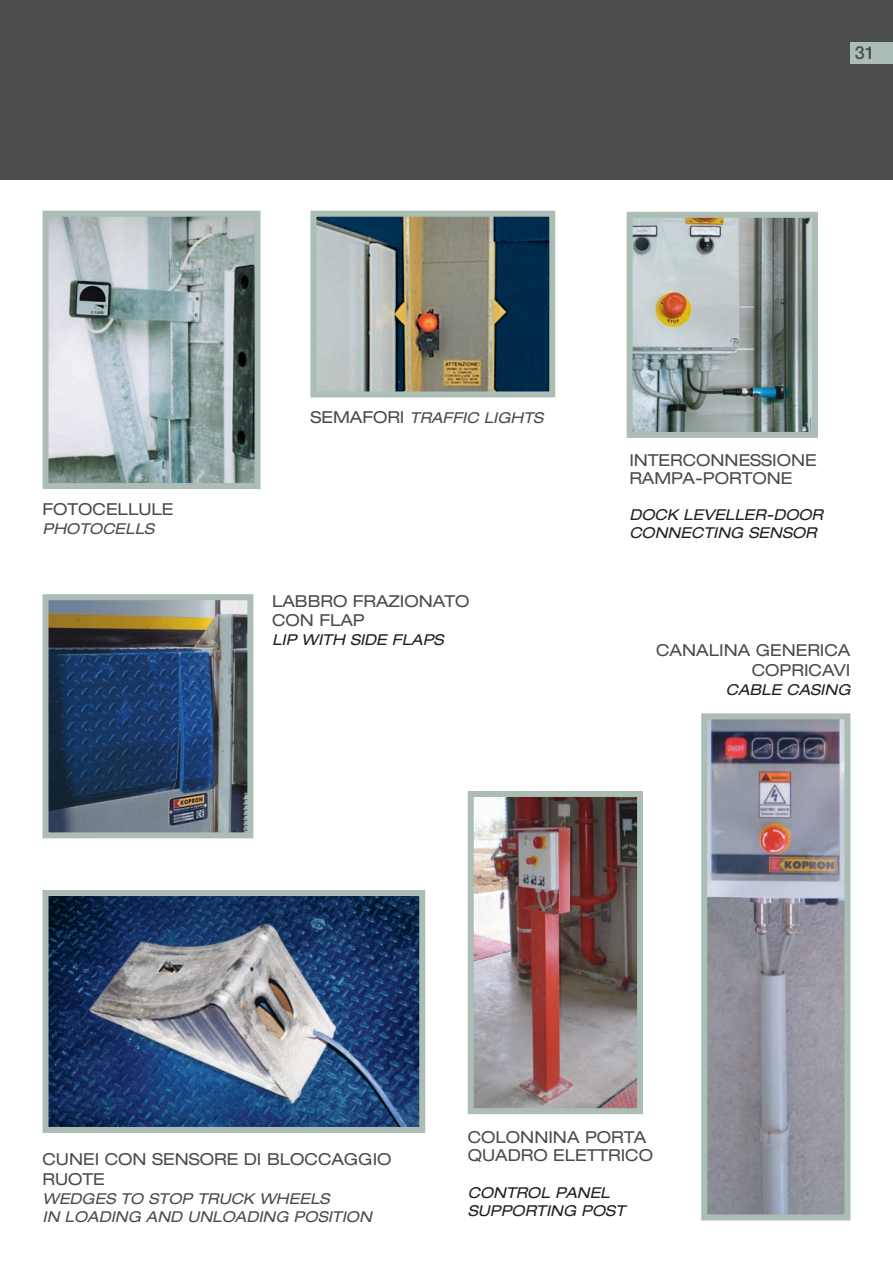
<style>
.page{position:relative;width:893px;height:1263px;background:#fff}
.page>*{position:absolute;margin:0;border:0;box-sizing:border-box;transform-origin:0 0}
.t1{font:500 18px "Helvetica Neue";color:#4b4c4d}
.t2{font:expanded 16.5px/19.8px "Helvetica Neue";color:#4b4c4d}
.t3{font:italic expanded 15px/18px "Helvetica Neue";letter-spacing:.005em;color:#231f20}
.t4{font:italic expanded 15px/18px "Helvetica Neue";letter-spacing:.005em;color:#4b4c4d}
.s1{font-style:normal;font-size:16.5px}
</style>
<div class="page">
<div style="left:0;top:0;width:893px;height:180px;background:#4b4c4d"></div>
<img style="left:50px;top:601px;width:196px;height:230px">
<div style="left:43px;top:594px;width:210px;height:244px;border:6px solid #abbdb5"></div>
<img style="left:317px;top:218px;width:231px;height:172px">
<div style="left:310px;top:211px;width:245px;height:186px;border:6px solid #abbdb5"></div>
<img style="left:634px;top:219px;width:177px;height:212px">
<div style="left:627px;top:212px;width:191px;height:226px;border:6px solid #abbdb5"></div>
<img style="left:475px;top:798px;width:161px;height:309px">
<div style="left:468px;top:791px;width:175px;height:323px;border:6px solid #abbdb5"></div>
<img style="left:708px;top:720px;width:135px;height:493px">
<div style="left:701px;top:713px;width:149px;height:507px;border:6px solid #abbdb5"></div>
<img style="left:50px;top:897px;width:368px;height:229px">
<div style="left:43px;top:890px;width:382px;height:243px;border:6px solid #abbdb5"></div>
<img style="left:50px;top:218px;width:204px;height:264px">
<div style="left:43px;top:211px;width:218px;height:278px;border:6px solid #abbdb5"></div>
<div style="left:850px;top:43px;width:43px;height:21px;background:#abbdb5"></div>
<p class="t1" style="left:855px;top:47px;width:21px">31</p>
<p class="t2" style="left:43px;top:501px;width:133px">FOTOCELLULE</p>
<p class="t4" style="left:43px;top:521px;width:113px">PHOTOCELLS</p>
<p class="t4" style="left:310px;top:410px;width:234px"><span class="s1">SEMAFORI</span> TRAFFIC LIGHTS</p>
<p class="t2" style="left:272px;top:592px;width:199px">LABBRO FRAZIONATO<br>CON FLAP</p>
<p class="t3" style="left:272px;top:632px;width:173px">LIP WITH SIDE FLAPS</p>
<p class="t2" style="left:629px;top:452px;width:189px;line-height:18px">INTERCONNESSIONE<br>RAMPA-PORTONE</p>
<p class="t3" style="left:629px;top:507px;width:195px">DOCK LEVELLER-DOOR<br>CONNECTING SENSOR</p>
<p class="t2" style="left:656px;top:642px;width:196px;text-align:right">CANALINA GENERICA<br>COPRICAVI</p>
<p class="t3" style="left:726px;top:682px;width:126px">CABLE CASING</p>
<p class="t2" style="left:43px;top:1151px;width:351px">CUNEI CON SENSORE DI BLOCCAGGIO<br>RUOTE</p>
<p class="t4" style="left:43px;top:1191px;width:331px">WEDGES TO STOP TRUCK WHEELS<br>IN LOADING AND UNLOADING POSITION</p>
<p class="t2" style="left:468px;top:1130px;width:187px;line-height:18px">COLONNINA PORTA<br>QUADRO ELETTRICO</p>
<p class="t3" style="left:468px;top:1185px;width:159px">CONTROL PANEL<br>SUPPORTING POST</p>
</div>
